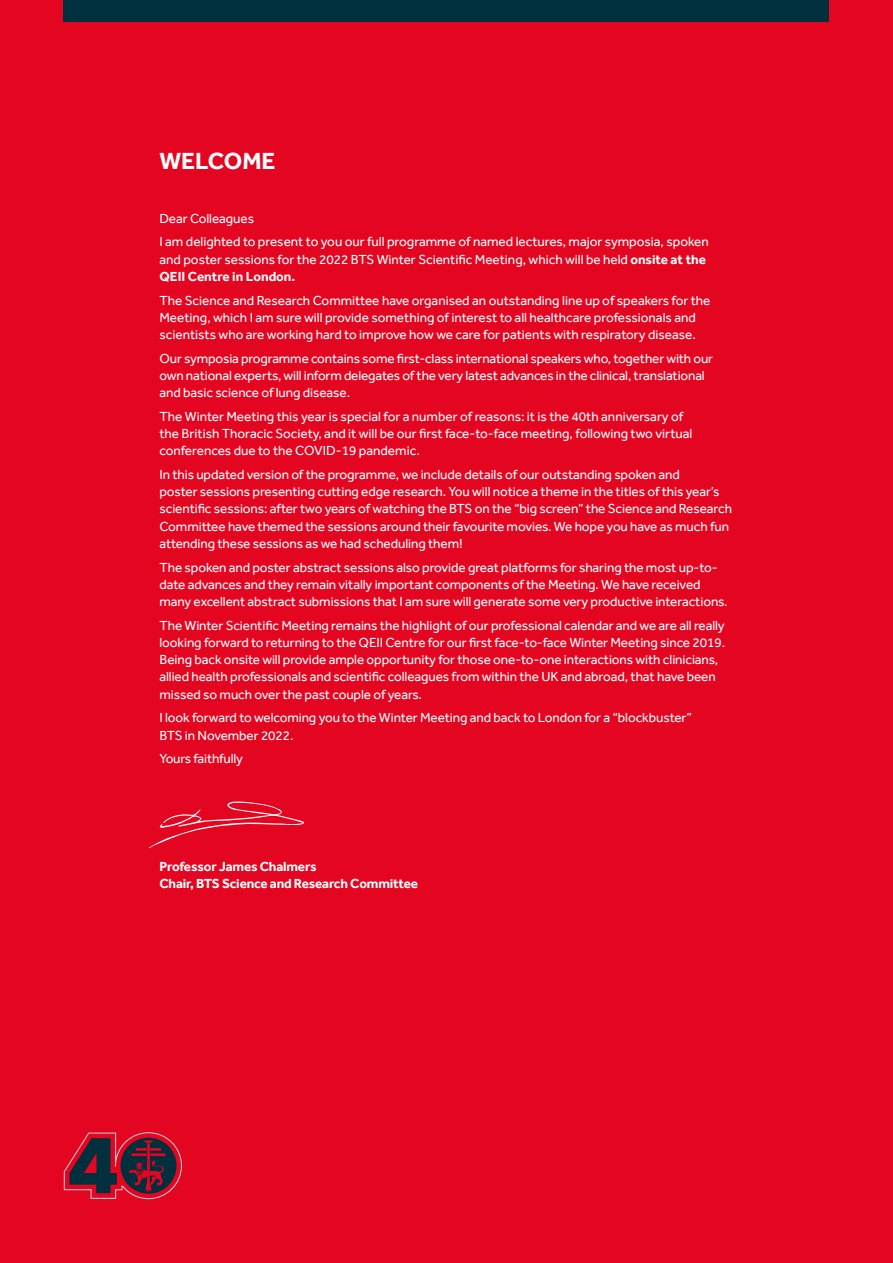
<style>
.page{position:relative;width:893px;height:1263px;background:#e40521}
.page>*{position:absolute;margin:0;border:0;box-sizing:border-box;transform-origin:0 0}
.t1{font:700 24px "Effra";color:#fff}
.t2{font:13.5px/17.2px "Effra";letter-spacing:-.005em;color:#fff}
.t3{font:700 13.5px/17.2px "Effra";letter-spacing:-.01em;color:#fff}
.s1{font-weight:700}
</style>
<div class="page">
<div style="left:64px;top:0;width:765px;height:21px;background:#00303e"></div>
<svg style="left:149px;top:801px;width:155px;height:47px"></svg>
<svg style="left:64px;top:1132px;width:118px;height:67px"></svg>
<h1 class="t1" style="left:159px;top:147px;width:118px">WELCOME</h1>
<p class="t2" style="left:159px;top:206px;width:551px;line-height:23.7px">Dear Colleagues<br>I am delighted to present to you our full programme of named lectures, major symposia, spoken</p>
<p class="t2" style="left:159px;top:250px;width:548px">and poster sessions for the 2022 BTS Winter Scientific Meeting, which will be held <span class="s1">onsite at the<br>QEII Centre in London.</span></p>
<p class="t2" style="left:159px;top:291px;width:553px">The Science and Research Committee have organised an outstanding line up of speakers for the<br>Meeting, which I am sure will provide something of interest to all healthcare professionals and scientists who are working hard to improve how we care for patients with respiratory disease.</p>
<p class="t2" style="left:159px;top:349px;width:555px">Our symposia programme contains some first-class international speakers who, together with our own national experts, will inform delegates of the very latest advances in the clinical, translational and basic science of lung disease.</p>
<p class="t2" style="left:159px;top:407px;width:534px">The Winter Meeting this year is special for a number of reasons: it is the 40th anniversary of the British Thoracic Society, and it will be our first face-to-face meeting, following two virtual conferences due to the COVID-19 pandemic.</p>
<p class="t2" style="left:159px;top:466px;width:574px">In this updated version of the programme, we include details of our outstanding spoken and<br>poster sessions presenting cutting edge research. You will notice a theme in the titles of this year’s scientific sessions: after two years of watching the BTS on the “big screen” the Science and Research Committee have themed the sessions around their favourite movies. We hope you have as much fun attending these sessions as we had scheduling them!</p>
<p class="t2" style="left:159px;top:558px;width:570px">The spoken and poster abstract sessions also provide great platforms for sharing the most up-to&shy;date advances and they remain vitally important components of the Meeting. We have received many excellent abstract submissions that I am sure will generate some very productive interactions.</p>
<p class="t2" style="left:159px;top:616px;width:567px">The Winter Scientific Meeting remains the highlight of our professional calendar and we are all really looking forward to returning to the QEII Centre for our first face-to-face Winter Meeting since 2019.<br>Being back onsite will provide ample opportunity for those one-to-one interactions with clinicians, allied health professionals and scientific colleagues from within the UK and abroad, that have been missed so much over the past couple of years.</p>
<p class="t2" style="left:159px;top:709px;width:534px">I look forward to welcoming you to the Winter Meeting and back to London for a “blockbuster”<br>BTS in November 2022.</p>
<p class="t2" style="left:159px;top:750px;width:85px">Yours faithfully</p>
<p class="t3" style="left:159px;top:857px;width:260px">Professor James Chalmers<br>Chair, BTS Science and Research Committee</p>
</div>
